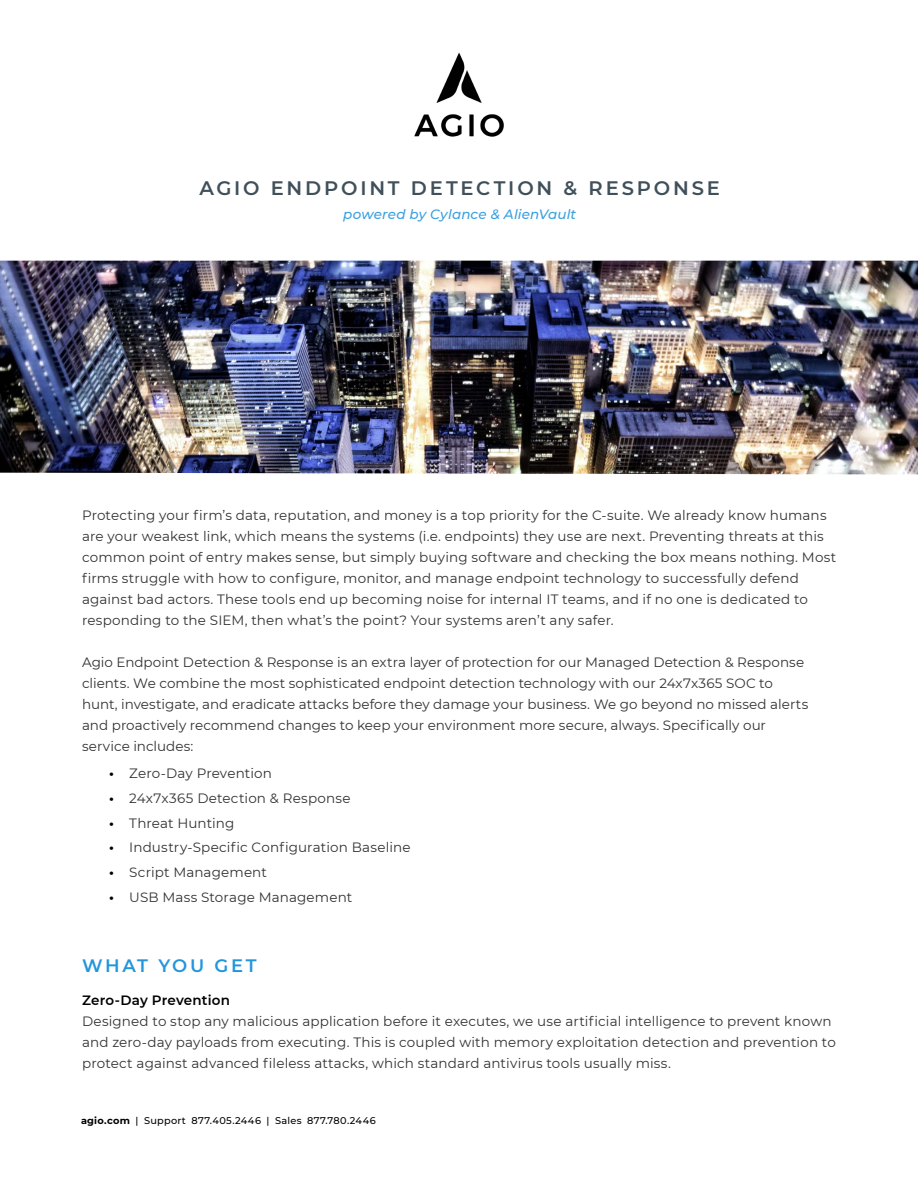
<style>
.page{position:relative;width:918px;height:1188px;background:#fff}
.page>*{position:absolute;margin:0;border:0;box-sizing:border-box;transform-origin:0 0}
.t1{font:600 19.5px "Montserrat";letter-spacing:.145em;color:#40505a}
.t2{font:600 18px "Montserrat";letter-spacing:.14em;color:#2296dd}
.t3{font:13.5px/21px "Montserrat";letter-spacing:.01em;color:#323232}
.t4{font:italic 500 13.5px "Montserrat";letter-spacing:.01em;color:#38a0e0}
.t5{font:600 13.5px "Montserrat";letter-spacing:.01em;color:#000}
.t6{font:500 9.75px "Montserrat";letter-spacing:.035em;color:#000}
.s1{font-weight:700;color:#000}
.s2{font-weight:700}
</style>
<div class="page">
<img style="left:414px;top:52px;width:90px;height:85px">
<img style="left:0;top:261px;width:918px;height:213px">
<h1 class="t1" style="left:199px;top:174px;width:522px">AGIO ENDPOINT DETECTION &amp; RESPONSE</h1>
<p class="t4" style="left:343px;top:204px;width:234px">powered by Cylance &amp; AlienVault</p>
<p class="t3" style="left:82px;top:504px;width:756px">Protecting your firm’s data, reputation, and money is a top priority for the C-suite. We already know humans are your weakest link, which means the systems (i.e. endpoints) they use are next. Preventing threats at this common point of entry makes sense, but simply buying software and checking the box means nothing. Most firms struggle with how to configure, monitor, and manage endpoint technology to successfully defend against bad actors. These tools end up becoming noise for internal IT teams, and if no one is dedicated to responding to the SIEM, then what’s the point? Your systems aren’t any safer.</p>
<p class="t3" style="left:82px;top:651px;width:728px">Agio Endpoint Detection &amp; Response is an extra layer of protection for our Managed Detection &amp; Response clients. We combine the most sophisticated endpoint detection technology with our 24x7x365 SOC to hunt, investigate, and eradicate attacks before they damage your business. We go beyond no missed alerts and proactively recommend changes to keep your environment more secure, always. Specifically our service includes:</p>
<p class="t3" style="left:109px;top:762px;width:164px"><span class="s1">•</span> Zero-Day Prevention</p>
<p class="t3" style="left:109px;top:787px;width:243px"><span class="s1">•</span> 24x7x365 Detection &amp; Response</p>
<p class="t3" style="left:109px;top:812px;width:127px"><span class="s1">•</span> Threat Hunting</p>
<p class="t3" style="left:109px;top:837px;width:303px"><span class="s1">•</span> Industry-Specific Configuration Baseline</p>
<p class="t3" style="left:109px;top:861px;width:159px"><span class="s1">•</span> Script Management</p>
<p class="t3" style="left:109px;top:886px;width:245px"><span class="s1">•</span> USB Mass Storage Management</p>
<h2 class="t2" style="left:82px;top:952px;width:176px">WHAT YOU GET</h2>
<p class="t5" style="left:82px;top:990px;width:149px">Zero-Day Prevention</p>
<p class="t3" style="left:82px;top:1010px;width:755px">Designed to stop any malicious application before it executes, we use artificial intelligence to prevent known and zero-day payloads from executing. This is coupled with memory exploitation detection and prevention to protect against advanced fileless attacks, which standard antivirus tools usually miss.</p>
<p class="t6" style="left:81px;top:1114px;width:296px"><span class="s2">agio.com</span> | Support 877.405.2446 | Sales 877.780.2446</p>
</div>
